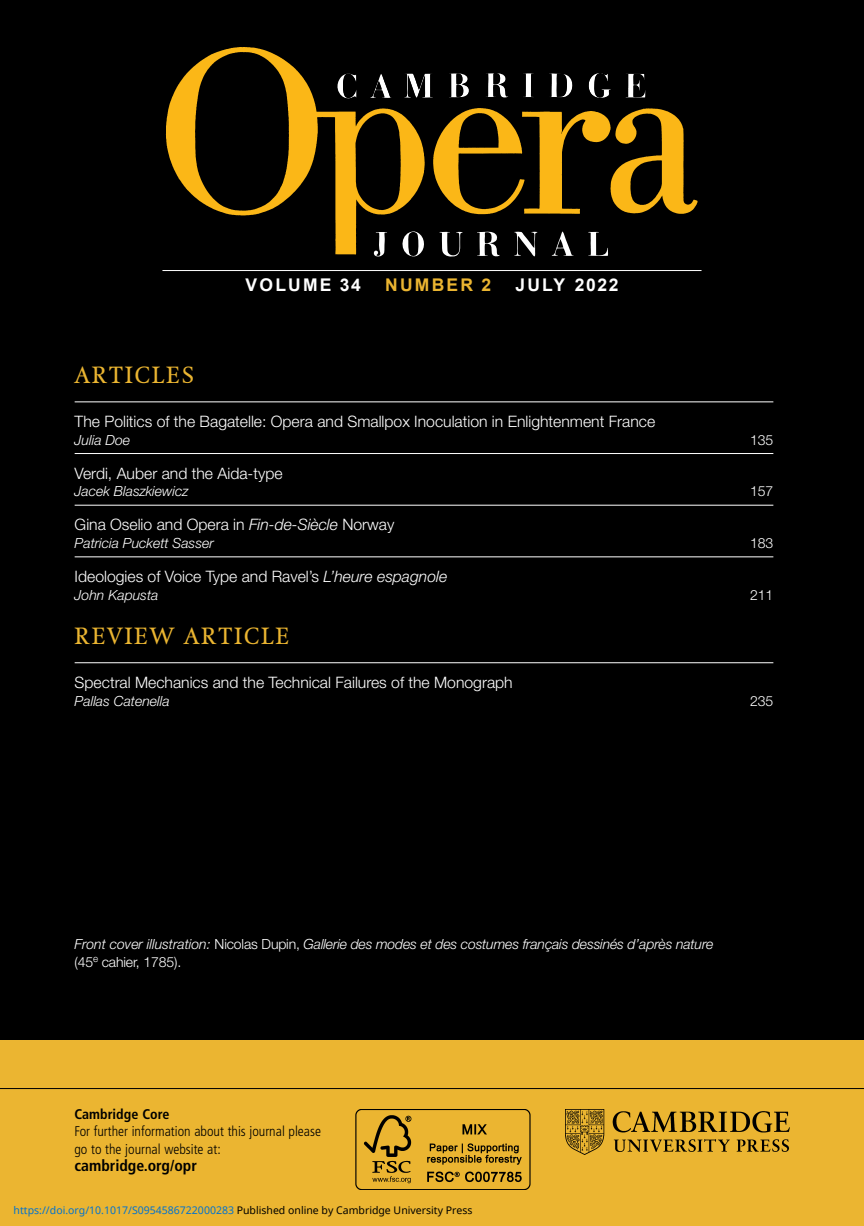
<style>
.page{position:relative;width:864px;height:1226px;background:#fff}
.page>*{position:absolute;margin:0;border:0;box-sizing:border-box;transform-origin:0 0}
.t1{font:24.5px "Hollander";letter-spacing:.07em;color:#ebb531}
.t2{font:700 17.5px "Arial";letter-spacing:.125em;color:#fff}
.t3{font:700 17.5px "Arial";letter-spacing:.09em;color:#fff}
.t4{font:700 17.5px "Arial";letter-spacing:.125em;color:#ebb531}
.t5{font:300 15.75px "Helvetica Neue LT Std";color:#fff}
.t6{font:700 condensed 15.75px "Frutiger LT Std";color:#000}
.t7{font:italic 300 14px/17.5px "Helvetica Neue LT Std";letter-spacing:-.01em;color:#fff}
.t8{font:300 condensed 14px/17.5px "Frutiger LT Std";color:#000}
.t9{font:italic 300 14px "Helvetica Neue";color:#fff}
.t10{font:300 14px "Helvetica Neue LT Std";color:#fff}
.t11{font:10.5px "Noto Sans";color:#0172cf}
.s1{font-style:italic}
.s2{font-family:"Helvetica Neue"}
.s3{font-style:normal}
.s4{font-weight:700}
.s5{color:#000}
</style>
<div class="page">
<div style="left:0;top:0;width:863px;height:1225px;background:#000"></div>
<div style="left:0;top:1040px;width:863px;height:185px;background:#ebb531"></div>
<img style="left:165px;top:47px;width:533px;height:208px">
<img style="left:337px;top:73px;width:273px;height:26px">
<hr style="left:162px;top:270px;width:539px;height:1px;background:#fff">
<hr style="left:0;top:1087px;width:863px;height:1px;background:#000">
<img style="left:356px;top:1109px;width:174px;height:79px">
<hr style="left:75px;top:401px;width:698px;height:1px;background:#fff">
<hr style="left:75px;top:453px;width:698px;height:1px;background:#fff">
<hr style="left:75px;top:504px;width:698px;height:1px;background:#fff">
<hr style="left:75px;top:556px;width:698px;height:1px;background:#fff">
<hr style="left:75px;top:662px;width:698px;height:1px;background:#fff">
<img style="left:565px;top:1109px;width:223px;height:45px">
<p class="t2" style="left:245px;top:275px;width:117px">VOLUME 34</p>
<p class="t4" style="left:385px;top:275px;width:107px">NUMBER 2</p>
<p class="t3" style="left:515px;top:275px;width:105px">JULY 2022</p>
<p class="t1" style="left:75px;top:364px;width:121px">ARTICLES</p>
<p class="t5" style="left:75px;top:416px;width:581px">The Politics of the Bagatelle: Opera and Smallpox Inoculation in Enlightenment France</p>
<p class="t9" style="left:75px;top:434px;width:57px">Julia Doe</p>
<p class="t10" style="left:749px;top:434px;width:25px">135</p>
<p class="t5" style="left:75px;top:467px;width:209px">Verdi, Auber and the Aida-type</p>
<p class="t9" style="left:75px;top:486px;width:115px">Jacek Blaszkiewicz</p>
<p class="t10" style="left:749px;top:486px;width:25px">157</p>
<p class="t5" style="left:75px;top:519px;width:321px">Gina Oselio and Opera in <span class="s1">Fin-de-Siècle</span> Norway</p>
<p class="t9" style="left:75px;top:538px;width:141px">Patricia Puckett Sasser</p>
<p class="t10" style="left:749px;top:538px;width:25px">183</p>
<p class="t5" style="left:75px;top:570px;width:374px">Ideologies of Voice Type and Ravel’s <span class="s1">L’heure espagnole</span></p>
<p class="t9" style="left:75px;top:589px;width:85px">John Kapusta</p>
<p class="t10" style="left:749px;top:589px;width:25px">211</p>
<p class="t1" style="left:75px;top:624px;width:216px">REVIEW ARTICLE</p>
<p class="t5" style="left:75px;top:676px;width:439px">Spectral Mechanics and the Technical Failures of the Monograph</p>
<p class="t9" style="left:75px;top:695px;width:96px">Pallas Catenella</p>
<p class="t10" style="left:749px;top:695px;width:25px">235</p>
<p class="t7" style="left:74px;top:936px;width:640px"><span class="s2">Front cover illustration:</span> <span class="s3">Nicolas Dupin,</span> Gallerie des modes et des costumes français dessinés d’après nature <span class="s3">(45</span><sup>e</sup> <span class="s3">cahier, 1785).</span></p>
<p class="t8" style="left:74px;top:1106px;width:248px"><span class="s4">Cambridge Core<br></span>For further information about this journal please go to the journal website at:</p>
<p class="t6" style="left:74px;top:1159px;width:124px">cambridge.org/opr</p>
<p class="t11" style="left:14px;top:1202px;width:460px">https://doi.org/10.1017/S0954586722000283 <span class="s5">Published online by Cambridge University Press</span></p>
</div>
